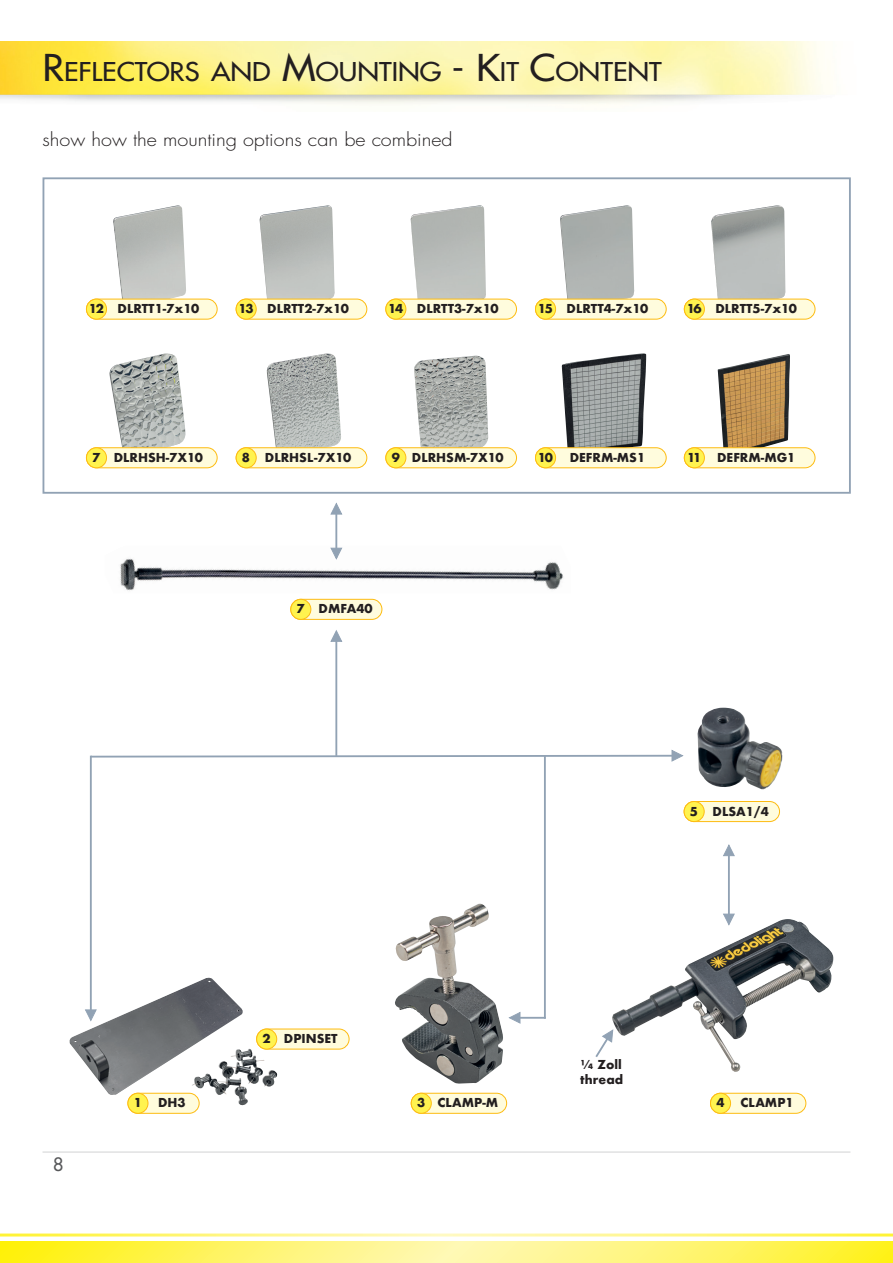
<style>
.page{position:relative;width:893px;height:1263px;background:#fff}
.page>*{position:absolute;margin:0;border:0;box-sizing:border-box;transform-origin:0 0}
.t1{font:500 25.2px "Futura LT Pro";color:#231f20;scale:1.1 1}
.t2{font:300 18px "Futura LT Pro";color:#231f20;scale:1.1 1}
.t3{font:500 18px "Futura LT Pro";color:#57585a}
.t4{font:700 12px/14.4px "Futura";color:#231f20}
.s1{font-size:36px}
</style>
<div class="page">
<img style="left:0;top:42px;width:825px;height:63px">
<svg style="left:0;top:1242px;width:893px;height:21px;background:#fff468"></svg>
<hr style="left:43px;top:1152px;width:807px;height:1px;background:#d1d2d4">
<div style="left:43px;top:177px;width:808px;height:317px;border:2px solid #91a2b4"></div>
<img style="left:395px;top:904px;width:108px;height:180px">
<hr style="left:518px;top:1017px;width:28px;height:2px;background:#91a2b4">
<svg style="left:508px;top:1012px;width:13px;height:12px"></svg>
<hr style="left:544px;top:756px;width:2px;height:263px;background:#91a2b4">
<img style="left:612px;top:919px;width:222px;height:153px">
<img style="left:109px;top:353px;width:77px;height:94px">
<img style="left:266px;top:353px;width:75px;height:94px">
<img style="left:414px;top:356px;width:74px;height:91px">
<img style="left:112px;top:205px;width:75px;height:94px">
<img style="left:259px;top:205px;width:76px;height:94px">
<img style="left:410px;top:205px;width:77px;height:94px">
<img style="left:559px;top:205px;width:76px;height:94px">
<img style="left:711px;top:205px;width:75px;height:94px">
<img style="left:717px;top:354px;width:73px;height:93px">
<img style="left:561px;top:353px;width:85px;height:94px">
<img style="left:697px;top:708px;width:86px;height:82px">
<hr style="left:728px;top:855px;width:2px;height:61px;background:#91a2b4">
<svg style="left:723px;top:844px;width:12px;height:12px"></svg>
<svg style="left:722px;top:913px;width:14px;height:13px"></svg>
<img style="left:120px;top:546px;width:444px;height:45px">
<svg style="left:89px;top:749px;width:595px;height:13px"></svg>
<img style="left:69px;top:978px;width:197px;height:128px">
<svg style="left:84px;top:1009px;width:14px;height:13px"></svg>
<hr style="left:90px;top:756px;width:2px;height:256px;background:#91a2b4">
<svg style="left:330px;top:630px;width:13px;height:12px"></svg>
<hr style="left:335px;top:636px;width:2px;height:120px;background:#91a2b4">
<svg style="left:330px;top:502px;width:13px;height:13px"></svg>
<hr style="left:335px;top:512px;width:2px;height:46px;background:#91a2b4">
<svg style="left:330px;top:547px;width:13px;height:13px"></svg>
<div style="left:128px;top:1093px;width:71px;height:20px;background:#fffcdd;border-radius:10px"></div>
<div style="left:128px;top:1093px;width:71px;height:21px;border:1px solid #fdbc12;border-radius:10px"></div>
<div style="left:128px;top:1093px;width:20px;height:20px;background:#fff34f;border-radius:10px"></div>
<div style="left:128px;top:1093px;width:20px;height:21px;border:1px solid #fdbc12;border-radius:10px"></div>
<div style="left:411px;top:1093px;width:96px;height:20px;background:#fffcdd;border-radius:10px"></div>
<div style="left:411px;top:1093px;width:96px;height:21px;border:1px solid #fdbc12;border-radius:10px"></div>
<div style="left:411px;top:1093px;width:20px;height:20px;background:#fff34f;border-radius:10px"></div>
<div style="left:411px;top:1093px;width:21px;height:21px;border:1px solid #fdbc12;border-radius:10px"></div>
<div style="left:710px;top:1093px;width:96px;height:20px;background:#fffcdd;border-radius:10px"></div>
<div style="left:710px;top:1093px;width:96px;height:21px;border:1px solid #fdbc12;border-radius:10px"></div>
<div style="left:710px;top:1093px;width:21px;height:20px;background:#fff34f;border-radius:10px"></div>
<div style="left:710px;top:1093px;width:21px;height:21px;border:1px solid #fdbc12;border-radius:10px"></div>
<div style="left:684px;top:801px;width:95px;height:20px;background:#fffcdd;border-radius:10px"></div>
<div style="left:684px;top:801px;width:96px;height:21px;border:1px solid #fdbc12;border-radius:10px"></div>
<div style="left:684px;top:801px;width:20px;height:20px;background:#fff34f;border-radius:10px"></div>
<div style="left:684px;top:801px;width:20px;height:21px;border:1px solid #fdbc12;border-radius:10px"></div>
<div style="left:257px;top:1029px;width:92px;height:20px;background:#fffcdd;border-radius:10px"></div>
<div style="left:256px;top:1029px;width:93px;height:20px;border:1px solid #fdbc12;border-radius:10px"></div>
<div style="left:257px;top:1029px;width:20px;height:20px;background:#fff34f;border-radius:10px"></div>
<div style="left:256px;top:1029px;width:21px;height:20px;border:1px solid #fdbc12;border-radius:10px"></div>
<div style="left:291px;top:599px;width:91px;height:20px;background:#fffcdd;border-radius:10px"></div>
<div style="left:290px;top:599px;width:92px;height:21px;border:1px solid #fdbc12;border-radius:10px"></div>
<div style="left:291px;top:599px;width:20px;height:20px;background:#fff34f;border-radius:10px"></div>
<div style="left:290px;top:599px;width:21px;height:21px;border:1px solid #fdbc12;border-radius:10px"></div>
<div style="left:86px;top:448px;width:131px;height:20px;background:#fffcdd;border-radius:10px"></div>
<div style="left:86px;top:447px;width:131px;height:21px;border:1px solid #fdbc12;border-radius:10px"></div>
<div style="left:86px;top:448px;width:21px;height:20px;background:#fff34f;border-radius:10px"></div>
<div style="left:86px;top:447px;width:21px;height:21px;border:1px solid #fdbc12;border-radius:10px"></div>
<div style="left:236px;top:448px;width:131px;height:20px;background:#fffcdd;border-radius:10px"></div>
<div style="left:236px;top:447px;width:131px;height:21px;border:1px solid #fdbc12;border-radius:10px"></div>
<div style="left:236px;top:448px;width:20px;height:20px;background:#fff34f;border-radius:10px"></div>
<div style="left:236px;top:447px;width:21px;height:21px;border:1px solid #fdbc12;border-radius:10px"></div>
<div style="left:386px;top:448px;width:130px;height:20px;background:#fffcdd;border-radius:10px"></div>
<div style="left:385px;top:447px;width:132px;height:21px;border:1px solid #fdbc12;border-radius:10px"></div>
<div style="left:386px;top:448px;width:20px;height:20px;background:#fff34f;border-radius:10px"></div>
<div style="left:385px;top:447px;width:21px;height:21px;border:1px solid #fdbc12;border-radius:10px"></div>
<div style="left:535px;top:448px;width:131px;height:20px;background:#fffcdd;border-radius:10px"></div>
<div style="left:535px;top:447px;width:131px;height:21px;border:1px solid #fdbc12;border-radius:10px"></div>
<div style="left:535px;top:448px;width:21px;height:20px;background:#fff34f;border-radius:10px"></div>
<div style="left:535px;top:447px;width:21px;height:21px;border:1px solid #fdbc12;border-radius:10px"></div>
<div style="left:684px;top:448px;width:131px;height:20px;background:#fffcdd;border-radius:10px"></div>
<div style="left:684px;top:447px;width:131px;height:21px;border:1px solid #fdbc12;border-radius:10px"></div>
<div style="left:684px;top:448px;width:20px;height:20px;background:#fff34f;border-radius:10px"></div>
<div style="left:684px;top:447px;width:21px;height:21px;border:1px solid #fdbc12;border-radius:10px"></div>
<div style="left:86px;top:299px;width:131px;height:20px;background:#fffcdd;border-radius:10px"></div>
<div style="left:86px;top:299px;width:131px;height:20px;border:1px solid #fdbc12;border-radius:10px"></div>
<div style="left:86px;top:299px;width:21px;height:20px;background:#fff34f;border-radius:10px"></div>
<div style="left:86px;top:299px;width:21px;height:20px;border:1px solid #fdbc12;border-radius:10px"></div>
<div style="left:236px;top:299px;width:131px;height:20px;background:#fffcdd;border-radius:10px"></div>
<div style="left:236px;top:299px;width:131px;height:20px;border:1px solid #fdbc12;border-radius:10px"></div>
<div style="left:236px;top:299px;width:20px;height:20px;background:#fff34f;border-radius:10px"></div>
<div style="left:236px;top:299px;width:21px;height:20px;border:1px solid #fdbc12;border-radius:10px"></div>
<div style="left:386px;top:299px;width:130px;height:20px;background:#fffcdd;border-radius:10px"></div>
<div style="left:385px;top:299px;width:132px;height:20px;border:1px solid #fdbc12;border-radius:10px"></div>
<div style="left:386px;top:299px;width:20px;height:20px;background:#fff34f;border-radius:10px"></div>
<div style="left:385px;top:299px;width:21px;height:20px;border:1px solid #fdbc12;border-radius:10px"></div>
<div style="left:535px;top:299px;width:131px;height:20px;background:#fffcdd;border-radius:10px"></div>
<div style="left:535px;top:299px;width:131px;height:20px;border:1px solid #fdbc12;border-radius:10px"></div>
<div style="left:535px;top:299px;width:21px;height:20px;background:#fff34f;border-radius:10px"></div>
<div style="left:535px;top:299px;width:21px;height:20px;border:1px solid #fdbc12;border-radius:10px"></div>
<div style="left:684px;top:299px;width:131px;height:20px;background:#fffcdd;border-radius:10px"></div>
<div style="left:684px;top:299px;width:131px;height:20px;border:1px solid #fdbc12;border-radius:10px"></div>
<div style="left:684px;top:299px;width:20px;height:20px;background:#fff34f;border-radius:10px"></div>
<div style="left:684px;top:299px;width:21px;height:20px;border:1px solid #fdbc12;border-radius:10px"></div>
<svg style="left:595px;top:1029px;width:19px;height:30px"></svg>
<h1 class="t1" style="left:43px;top:53px;width:565px"><span class="s1">R</span>EFLECTORS AND <span class="s1">M</span>OUNTING <span class="s1">- K</span>IT <span class="s1">C</span>ONTENT</h1>
<h2 class="t2" style="left:43px;top:128px;width:374px">show how the mounting options can be combined</h2>
<p class="t4" style="left:89px;top:301px;width:112px">12 DLRTT1-7x10</p>
<p class="t4" style="left:238px;top:301px;width:112px">13 DLRTT2-7x10</p>
<p class="t4" style="left:388px;top:301px;width:112px">14 DLRTT3-7x10</p>
<p class="t4" style="left:538px;top:301px;width:112px">15 DLRTT4-7x10</p>
<p class="t4" style="left:687px;top:301px;width:112px">16 DLRTT5-7x10</p>
<p class="t4" style="left:92px;top:450px;width:112px">7 DLRHSH-7X10</p>
<p class="t4" style="left:242px;top:450px;width:111px">8 DLRHSL-7X10</p>
<p class="t4" style="left:392px;top:450px;width:113px">9 DLRHSM-7X10</p>
<p class="t4" style="left:538px;top:450px;width:17px">10</p>
<p class="t4" style="left:570px;top:450px;width:77px">DEFRM-MS1</p>
<p class="t4" style="left:687px;top:450px;width:16px">11</p>
<p class="t4" style="left:717px;top:450px;width:80px">DEFRM-MG1</p>
<p class="t4" style="left:297px;top:602px;width:78px">7 DMFA40</p>
<p class="t4" style="left:262px;top:1031px;width:77px">2 DPINSET</p>
<p class="t4" style="left:690px;top:804px;width:80px">5 DLSA1/4</p>
<p class="t4" style="left:580px;top:1058px;width:44px">¼ Zoll thread</p>
<h2 class="t3" style="left:53px;top:1151px;width:12px">8</h2>
<p class="t4" style="left:134px;top:1095px;width:10px">1</p>
<p class="t4" style="left:158px;top:1095px;width:29px">DH3</p>
<p class="t4" style="left:417px;top:1095px;width:83px">3 CLAMP-M</p>
<p class="t4" style="left:716px;top:1095px;width:10px">4</p>
<p class="t4" style="left:741px;top:1095px;width:55px">CLAMP1</p>
</div>
